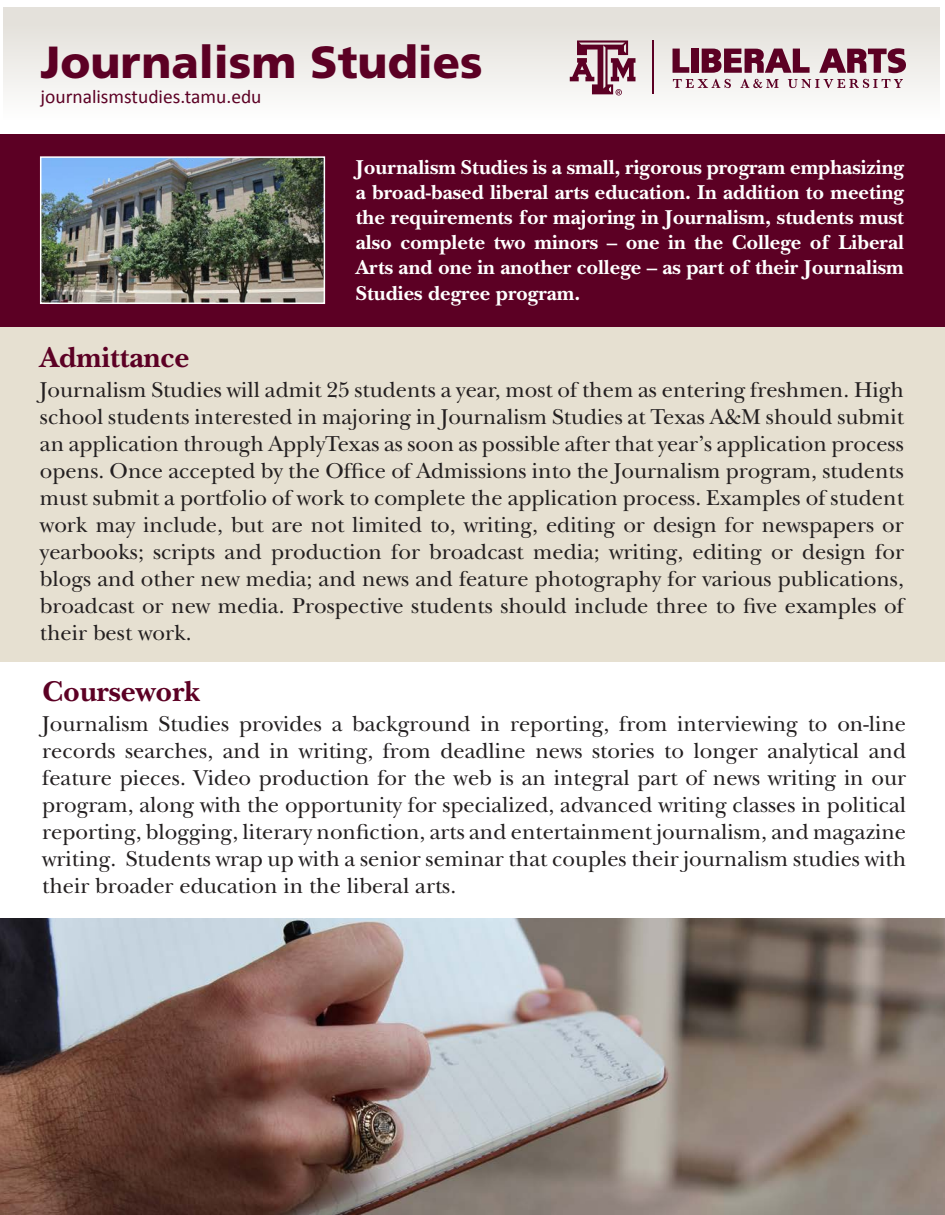
<style>
.page{position:relative;width:945px;height:1215px;background:#fff}
.page>*{position:absolute;margin:0;border:0;box-sizing:border-box;transform-origin:0 0}
.FACT_HEAD{font:900 45px "Frutiger LT Std";color:#5c0024}
.t1{font:700 30px "New Baskerville Std";color:#5c0024}
.t2{font:22.5px/27px "New Baskerville Std";color:#231f20;text-align:justify}
.t3{font:700 21px/25.2px "New Baskerville Std";color:#fff;text-align:justify}
.t4{font:19.5px "Calibri";color:#5c0024}
</style>
<div class="page">
<div style="left:0;top:319px;width:945px;height:343px;background:#e6e0d1"></div>
<div style="left:4px;top:7px;width:936px;height:112px;background:linear-gradient(to bottom,#e0ddd6,#fdfdfc)"></div>
<div style="left:0;top:134px;width:945px;height:192px;background:#5c0024"></div>
<svg style="left:570px;top:40px;width:65px;height:55px"></svg>
<hr style="left:652px;top:41px;width:2px;height:53px;background:#5c0024">
<svg style="left:673px;top:49px;width:16px;height:24px"></svg>
<div style="left:692px;top:49px;width:7px;height:24px;background:#5c0024"></div>
<svg style="left:673px;top:79px;width:58px;height:9px"></svg>
<svg style="left:740px;top:79px;width:39px;height:9px"></svg>
<svg style="left:788px;top:79px;width:115px;height:9px"></svg>
<svg style="left:819px;top:48px;width:87px;height:25px;background:#976074"></svg>
<svg style="left:702px;top:49px;width:108px;height:24px;background:#8f5368"></svg>
<img style="left:43px;top:159px;width:279px;height:142px">
<div style="left:40px;top:156px;width:285px;height:148px;border:2px solid #fff"></div>
<img style="left:0;top:918px;width:945px;height:297px">
<p class="FACT_HEAD" style="left:40px;top:35px;width:444px">Journalism Studies</p>
<p class="t4" style="left:40px;top:84px;width:223px">journalismstudies.tamu.edu</p>
<p class="t3" style="left:356px;top:154px;width:550px">Journalism Studies is a small, rigorous program emphasizing a broad-based liberal arts education. In addition to meeting the requirements for majoring in Journalism, students must also complete two minors – one in the College of Liberal Arts and one in another college – as part of their Journalism Studies degree program.</p>
<p class="t1" style="left:40px;top:340px;width:151px">Admittance</p>
<p class="t2" style="left:40px;top:377px;width:866px">Journalism Studies will admit 25 students a year, most of them as entering freshmen. High school students interested in majoring in Journalism Studies at Texas A&amp;M should submit an application through ApplyTexas as soon as possible after that year’s application process opens. Once accepted by the Office of Admissions into the Journalism program, students must submit a portfolio of work to complete the application process. Examples of student work may include, but are not limited to, writing, editing or design for newspapers or yearbooks; scripts and production for broadcast media; writing, editing or design for blogs and other new media; and news and feature photography for various publications, broadcast or new media. Prospective students should include three to five examples of their best work.</p>
<p class="t1" style="left:42px;top:674px;width:159px">Coursework</p>
<p class="t2" style="left:42px;top:711px;width:866px">Journalism Studies provides a background in reporting, from interviewing to on-line records searches, and in writing, from deadline news stories to longer analytical and feature pieces. Video production for the web is an integral part of news writing in our program, along with the opportunity for specialized, advanced writing classes in political reporting, blogging, literary nonfiction, arts and entertainment journalism, and magazine writing. Students wrap up with a senior seminar that couples their journalism studies with their broader education in the liberal arts.</p>
</div>
